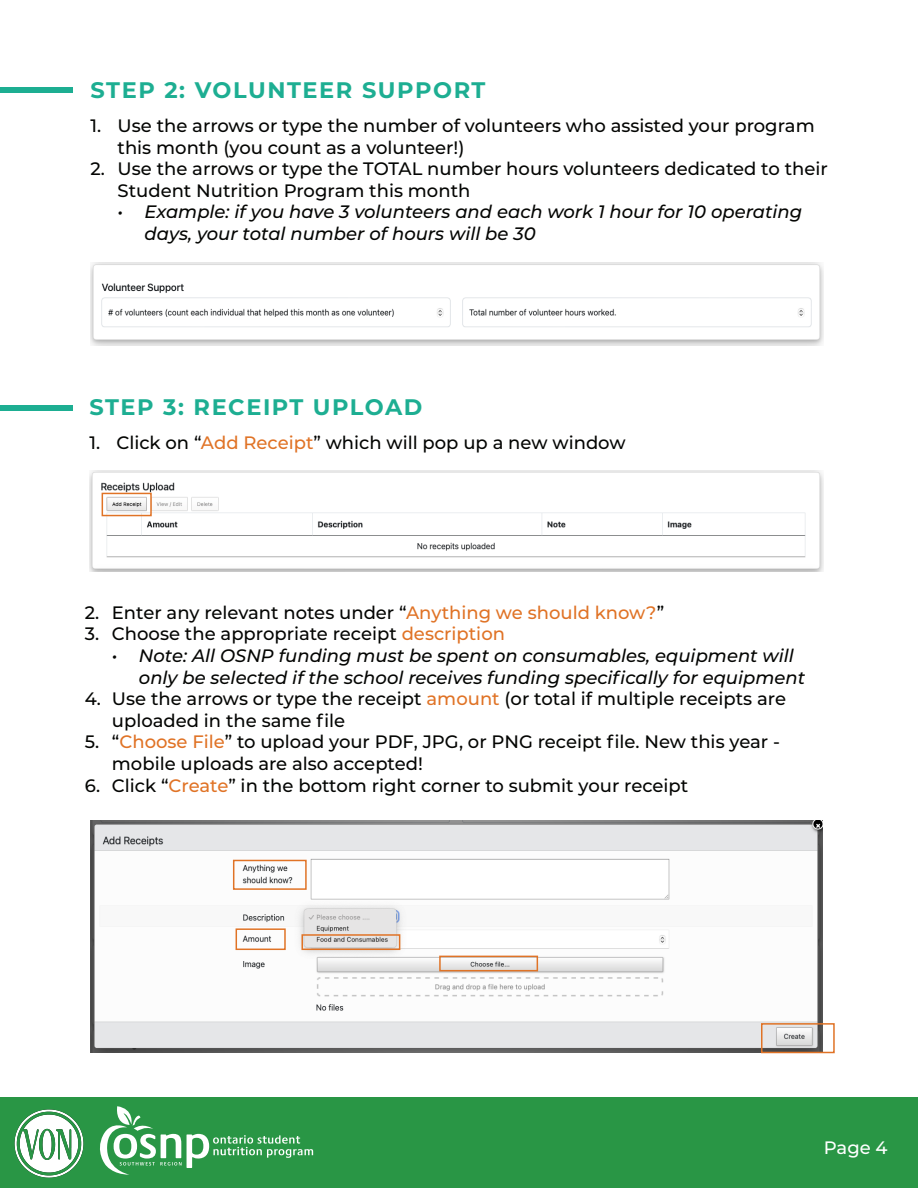
<style>
.page{position:relative;width:918px;height:1188px;background:#fff}
.page>*{position:absolute;margin:0;border:0;box-sizing:border-box;transform-origin:0 0}
.t1{font:700 22.5px "Montserrat";letter-spacing:.07em;color:#1dae92}
.t2{font:500 18px/21.6px "Montserrat";color:#040503}
.t3{font:italic 500 18px/21.6px "Montserrat";color:#040503}
.t4{font:500 18px "Montserrat";color:#fff}
.s1{color:#e07326}
</style>
<div class="page">
<div style="left:0;top:1098px;width:918px;height:90px;background:#299645"></div>
<img style="left:0;top:1097px;width:98px;height:81px">
<svg style="left:95px;top:1106px;width:218px;height:69px"></svg>
<img style="left:91px;top:263px;width:733px;height:83px">
<img style="left:89px;top:470px;width:735px;height:101px">
<div style="left:102px;top:493px;width:50px;height:23px;border:2px solid #e07326"></div>
<img style="left:90px;top:820px;width:733px;height:232px">
<div style="left:233px;top:860px;width:74px;height:30px;border:2px solid #e07326"></div>
<div style="left:761px;top:1023px;width:74px;height:30px;border:2px solid #e07326"></div>
<div style="left:301px;top:934px;width:99px;height:16px;border:2px solid #e07326"></div>
<div style="left:236px;top:928px;width:50px;height:22px;border:2px solid #e07326"></div>
<div style="left:439px;top:956px;width:99px;height:15px;border:2px solid #e07326"></div>
<div style="left:0;top:87px;width:73px;height:6px;background:#1dae92"></div>
<div style="left:0;top:405px;width:73px;height:6px;background:#1dae92"></div>
<p class="t1" style="left:91px;top:74px;width:396px">STEP 2: VOLUNTEER SUPPORT</p>
<p class="t2" style="left:118px;top:114px;width:699px;text-indent:-27px">1. Use the arrows or type the number of volunteers who assisted your program this month (you count as a volunteer!)</p>
<p class="t2" style="left:118px;top:157px;width:712px;text-indent:-27px">2. Use the arrows or type the TOTAL number hours volunteers dedicated to their<br>Student Nutrition Program this month</p>
<p class="t3" style="left:145px;top:201px;width:659px;text-indent:-27px">• Example: if you have 3 volunteers and each work 1 hour for 10 operating days, your total number of hours will be 30</p>
<p class="t1" style="left:89px;top:391px;width:335px">STEP 3: RECEIPT UPLOAD</p>
<p class="t2" style="left:89px;top:431px;width:538px">1. Click on “<span class="s1">Add Receipt</span>” which will pop up a new window</p>
<p class="t2" style="left:85px;top:601px;width:581px">2. Enter any relevant notes under “<span class="s1">Anything we should know?</span>”</p>
<p class="t2" style="left:85px;top:622px;width:422px">3. Choose the appropriate receipt <span class="s1">description</span></p>
<p class="t3" style="left:139px;top:644px;width:668px;text-indent:-27px">• Note: All OSNP funding must be spent on consumables, equipment will only be selected if the school receives funding specifically for equipment</p>
<p class="t2" style="left:112px;top:687px;width:676px;text-indent:-27px">4. Use the arrows or type the receipt <span class="s1">amount</span> (or total if multiple receipts are uploaded in the same file</p>
<p class="t2" style="left:112px;top:730px;width:670px;text-indent:-27px">5. “<span class="s1">Choose File</span>” to upload your PDF, JPG, or PNG receipt file. New this year - mobile uploads are also accepted!</p>
<p class="t2" style="left:85px;top:774px;width:605px">6. Click “<span class="s1">Create</span>” in the bottom right corner to submit your receipt</p>
<p class="t4" style="left:824px;top:1135px;width:65px">Page 4</p>
</div>
